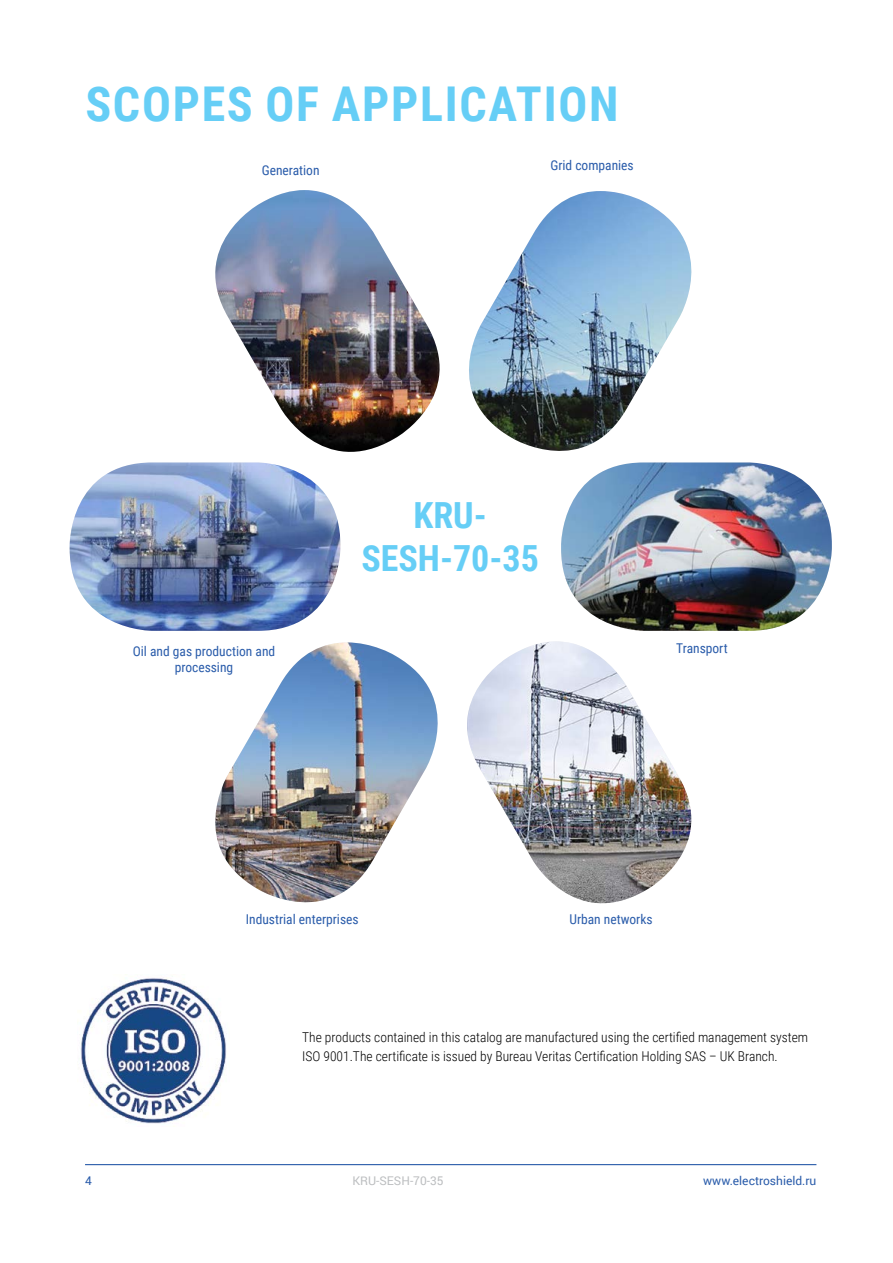
<style>
.page{position:relative;width:893px;height:1263px;background:#fff}
.page>*{position:absolute;margin:0;border:0;box-sizing:border-box;transform-origin:0 0}
.t1{font:700 48px "Roboto Condensed";letter-spacing:.035em;color:#66cef6}
.t2{font:700 36px/43.2px "Roboto Condensed";color:#66cef6;text-align:center}
.t3{font:300 13.5px/18.8px "Roboto Condensed";color:#000}
.t4{font:13.5px/16.2px "Roboto Condensed";color:#2a5caa;text-align:center}
.t5{font:12px "Roboto";color:#2a5caa}
.t6{font:12px "Roboto";color:#bcbec0}
</style>
<div class="page">
<hr style="left:85px;top:1164px;width:731px;height:1px;background:#2a5caa">
<img style="left:80px;top:978px;width:146px;height:146px">
<img style="left:469px;top:191px;width:223px;height:260px">
<img style="left:215px;top:642px;width:223px;height:261px">
<img style="left:215px;top:190px;width:225px;height:262px">
<img style="left:467px;top:641px;width:225px;height:263px">
<img style="left:561px;top:462px;width:271px;height:169px">
<img style="left:70px;top:462px;width:270px;height:169px">
<h1 class="t1" style="left:85px;top:71px;width:535px">SCOPES OF APPLICATION</h1>
<p class="t4" style="left:262px;top:162px;width:59px">Generation</p>
<p class="t4" style="left:550px;top:157px;width:85px">Grid companies</p>
<p class="t4" style="left:133px;top:642px;width:144px">Oil and gas production and processing</p>
<h2 class="t2" style="left:361px;top:492px;width:179px">KRU-<br>SESH-70-35</h2>
<p class="t4" style="left:676px;top:639px;width:53px">Transport</p>
<p class="t4" style="left:246px;top:911px;width:114px">Industrial enterprises</p>
<p class="t4" style="left:569px;top:911px;width:85px">Urban networks</p>
<p class="t3" style="left:302px;top:1027px;width:507px">The products contained in this catalog are manufactured using the certified management system<br>ISO 9001.The certificate is issued by Bureau Veritas Certification Holding SAS – UK Branch.</p>
<p class="t5" style="left:85px;top:1172px;width:8px">4</p>
<p class="t6" style="left:352px;top:1172px;width:93px">KRU-SESH-70-35</p>
<p class="t5" style="left:703px;top:1172px;width:115px">www.electroshield.ru</p>
</div>
